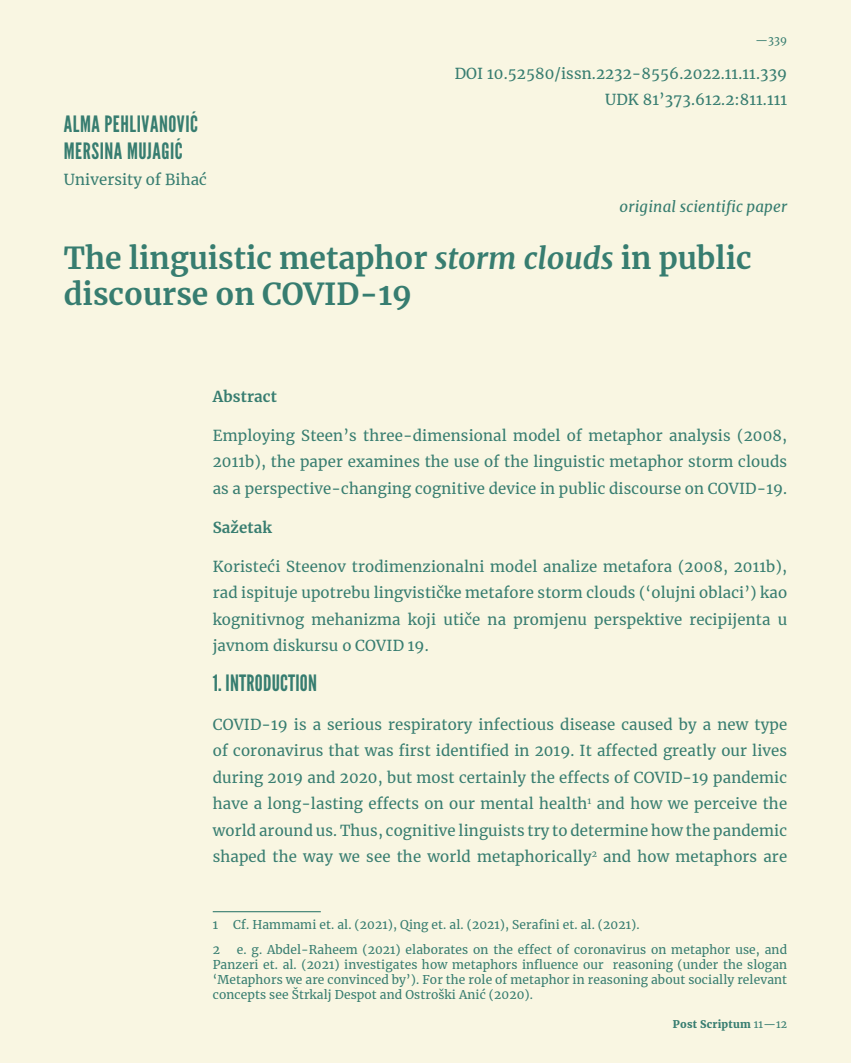
<style>
.page{position:relative;width:851px;height:1063px;background:#fff}
.page>*{position:absolute;margin:0;border:0;box-sizing:border-box;transform-origin:0 0}
.t1{font:700 30px/36px "Merriweather";color:#377d70}
.t2{font:22.5px/27px "League Gothic";letter-spacing:.025em;color:#377d70}
.t3{font:15px/26.4px "Merriweather";letter-spacing:.01em;color:#377d70;text-align:justify}
.t4{font:italic 15px "Merriweather";letter-spacing:.01em;color:#377d70}
.t5{font:700 15px "Merriweather";letter-spacing:.01em;color:#377d70}
.t6{font:12px/15px "Merriweather";letter-spacing:.01em;color:#377d70;text-align:justify}
.t7{font:900 10.5px "Merriweather";letter-spacing:.02em;color:#377d70}
.t8{font:10.5px "Merriweather";color:#377d70}
.s1{font-style:italic}
.s2{font-weight:400}
</style>
<div class="page">
<div style="left:0;top:0;width:850px;height:1063px;background:#f9f6e2"></div>
<hr style="left:213px;top:911px;width:108px;height:1px;background:#377d70">
<p class="t8" style="left:755px;top:33px;width:33px">—339</p>
<h2 class="t2" style="left:64px;top:111px;width:136px">ALMA PEHLIVANOVIĆ<br>MERSINA MUJAGIĆ</h2>
<p class="t3" style="left:64px;top:166px;width:145px">University of Bihać</p>
<p class="t3" style="left:454px;top:59px;width:334px;text-align:right">DOI 10.52580/issn.2232-8556.2022.11.11.339<br>UDK 81’373.612.2:811.111</p>
<p class="t4" style="left:619px;top:196px;width:169px">original scientific paper</p>
<h1 class="t1" style="left:64px;top:239px;width:689px">The linguistic metaphor <span class="s1">storm clouds</span> in public discourse on COVID-19</h1>
<p class="t5" style="left:213px;top:386px;width:66px">Abstract</p>
<p class="t3" style="left:213px;top:422px;width:576px">Employing Steen’s three-dimensional model of metaphor analysis (2008, 2011b), the paper examines the use of the linguistic metaphor storm clouds as a perspective-changing cognitive device in public discourse on COVID-19.</p>
<p class="t5" style="left:213px;top:517px;width:61px">Sažetak</p>
<p class="t3" style="left:213px;top:553px;width:576px">Koristeći Steenov trodimenzionalni model analize metafora (2008, 2011b), rad ispituje upotrebu lingvističke metafore storm clouds (‘olujni oblaci’) kao kognitivnog mehanizma koji utiče na promjenu perspektive recipijenta u javnom diskursu o COVID 19.</p>
<h2 class="t2" style="left:213px;top:670px;width:106px">1. INTRODUCTION</h2>
<p class="t3" style="left:213px;top:711px;width:576px">COVID-19 is a serious respiratory infectious disease caused by a new type of coronavirus that was first identified in 2019. It affected greatly our lives during 2019 and 2020, but most certainly the effects of COVID-19 pandemic have a long-lasting effects on our mental health<sup>1</sup> and how we perceive the world around us. Thus, cognitive linguists try to determine how the pandemic shaped the way we see the world metaphorically<sup>2</sup> and how metaphors are</p>
<p class="t6" style="left:213px;top:917px;width:7px">1</p>
<p class="t6" style="left:233px;top:917px;width:408px">Cf. Hammami et. al. (2021), Qing et. al. (2021), Serafini et. al. (2021).</p>
<p class="t6" style="left:213px;top:942px;width:9px">2</p>
<p class="t6" style="left:213px;top:942px;width:576px;text-indent:24px">e. g. Abdel-Raheem (2021) elaborates on the effect of coronavirus on metaphor use, and Panzeri et. al. (2021) investigates how metaphors influence our reasoning (under the slogan ‘Metaphors we are convinced by’). For the role of metaphor in reasoning about socially relevant concepts see Štrkalj Despot and Ostroški Anić (2020).</p>
<p class="t7" style="left:673px;top:1017px;width:116px">Post Scriptum <span class="s2">11—12</span></p>
</div>
